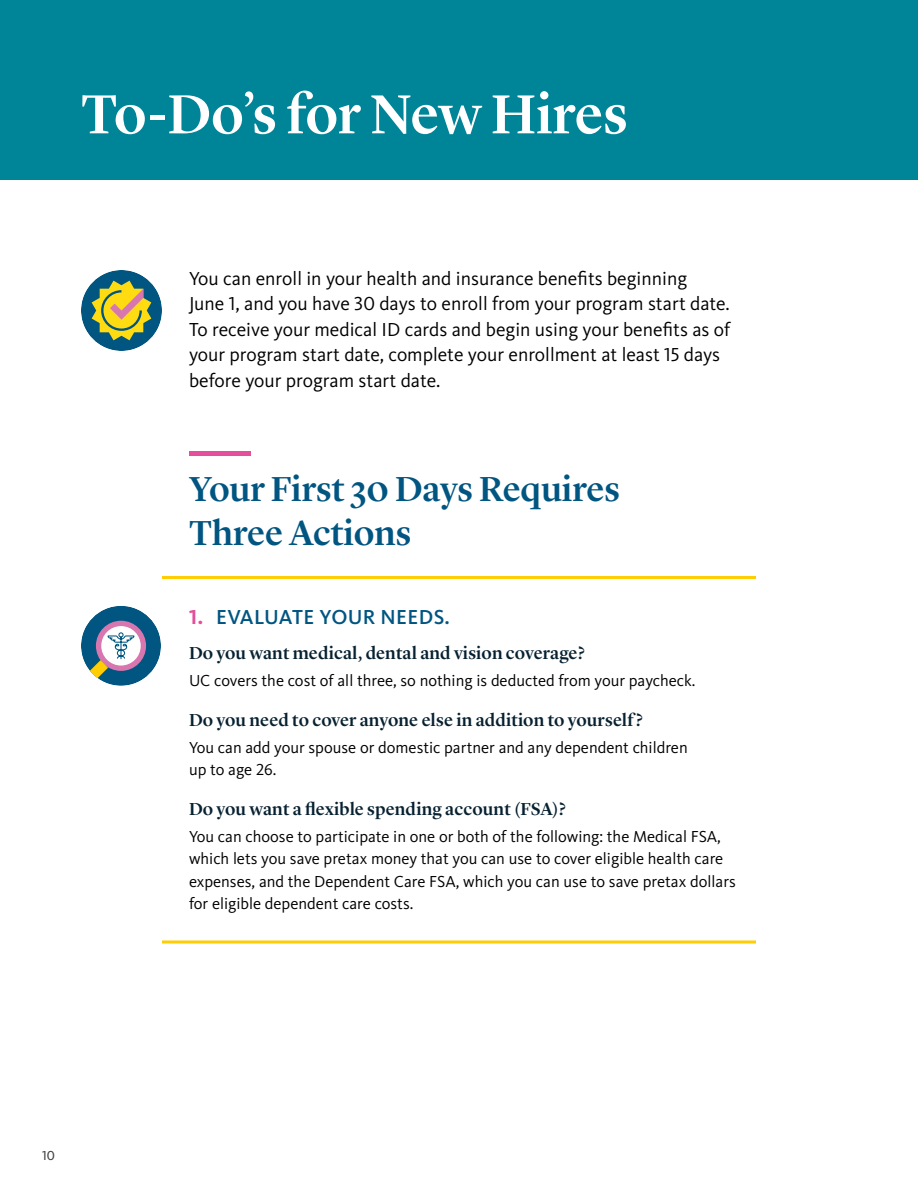
<style>
.page{position:relative;width:918px;height:1188px;background:#fff}
.page>*{position:absolute;margin:0;border:0;box-sizing:border-box;transform-origin:0 0}
.t1{font:500 57px "Lyon Display";letter-spacing:-.01em;color:#fff}
.h2_large_margins{font:500 36px/43.2px "Lyon Display";letter-spacing:-.005em;color:#005581}
.t2{font:500 21px "Kievit Pro";letter-spacing:.02em;color:#005581}
.intro{font:19.5px/25.5px "Kievit Pro";color:#000}
.t3{font:500 18px "Lyon Display";letter-spacing:.005em;color:#072131}
.Body{font:16.5px/22.5px "Kievit Pro";color:#000}
.t4{font:13.5px "Kievit Pro";color:#414042}
.s1{font-weight:700;color:#e44e9b}
</style>
<div class="page">
<div style="left:0;top:0;width:918px;height:180px;background:#008598"></div>
<hr style="left:162px;top:576px;width:594px;height:3px;background:#ffcd03">
<svg style="left:162px;top:940px;width:594px;height:4px;background:#ffd941"></svg>
<div style="left:81px;top:270px;width:81px;height:81px;background:#005581;border-radius:50%"></div>
<svg style="left:92px;top:281px;width:59px;height:59px"></svg>
<div style="left:81px;top:606px;width:80px;height:80px;background:#005581;border-radius:50%"></div>
<div style="left:96px;top:621px;width:50px;height:50px;background:#d876af;border-radius:50%"></div>
<div style="left:101px;top:626px;width:40px;height:40px;background:#fff;border-radius:50%"></div>
<svg style="left:83px;top:632px;width:52px;height:53px"></svg>
<hr style="left:189px;top:452px;width:61px;height:4px;background:#e44e9b">
<h1 class="t1" style="left:81px;top:72px;width:548px">To-Do’s for New Hires</h1>
<p class="intro" style="left:189px;top:265px;width:543px">You can enroll in your health and insurance benefits beginning<br>June 1, and you have 30 days to enroll from your program start date.<br>To receive your medical ID cards and begin using your benefits as of your program start date, complete your enrollment at least 15 days before your program start date.</p>
<p class="h2_large_margins" style="left:189px;top:465px;width:433px">Your First 30 Days Requires<br>Three Actions</p>
<p class="t2" style="left:189px;top:604px;width:262px"><span class="s1">1.</span> EVALUATE YOUR NEEDS.</p>
<p class="t3" style="left:189px;top:639px;width:397px">Do you want medical, dental and vision coverage?</p>
<p class="Body" style="left:189px;top:669px;width:508px">UC covers the cost of all three, so nothing is deducted from your paycheck.</p>
<p class="t3" style="left:189px;top:706px;width:455px">Do you need to cover anyone else in addition to yourself ?</p>
<p class="Body" style="left:189px;top:736px;width:500px">You can add your spouse or domestic partner and any dependent children up to age 26.</p>
<p class="t3" style="left:189px;top:795px;width:378px">Do you want a flexible spending account (FSA)?</p>
<p class="Body" style="left:189px;top:825px;width:548px">You can choose to participate in one or both of the following: the Medical FSA, which lets you save pretax money that you can use to cover eligible health care expenses, and the Dependent Care FSA, which you can use to save pretax dollars for eligible dependent care costs.</p>
<p class="t4" style="left:42px;top:1148px;width:14px">10</p>
</div>
